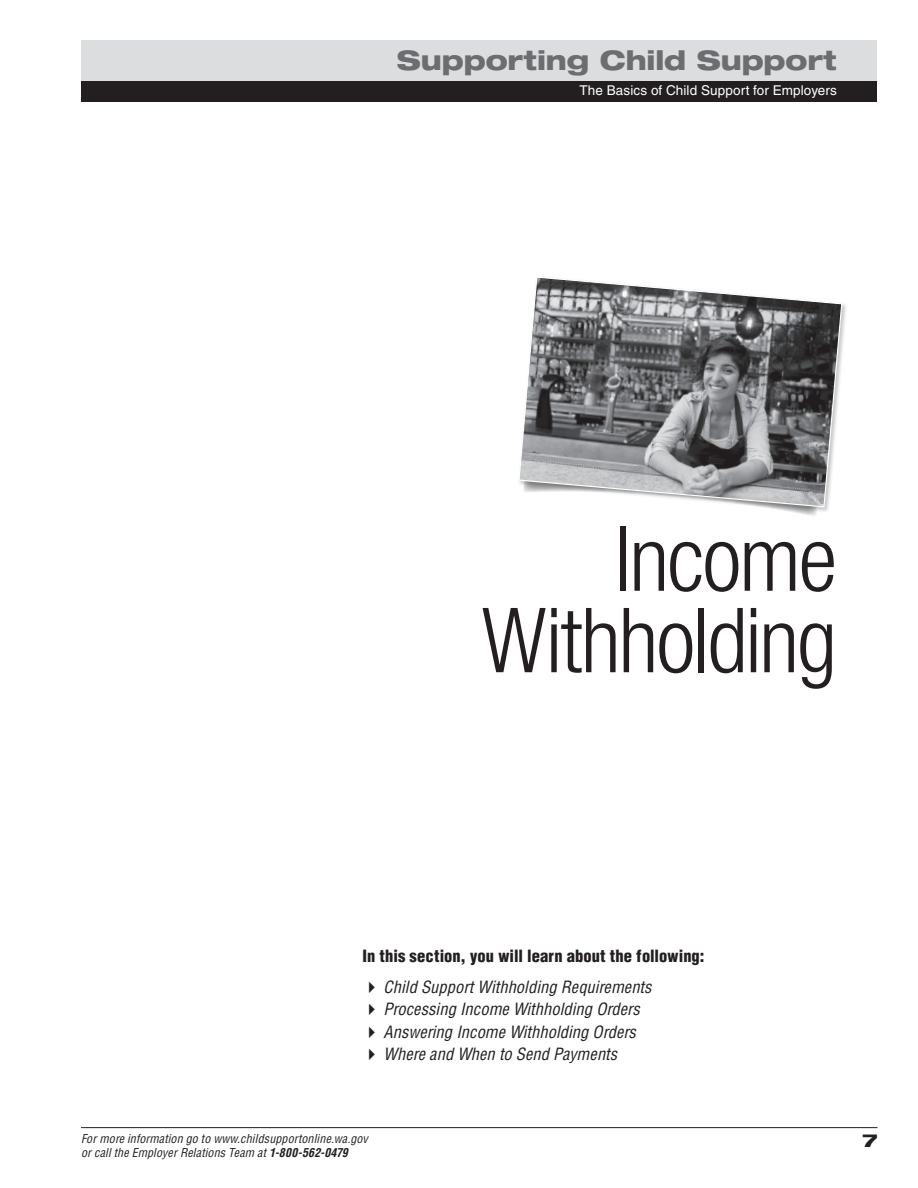
<style>
.page{position:relative;width:918px;height:1188px;background:#fff}
.page>*{position:absolute;margin:0;border:0;box-sizing:border-box;transform-origin:0 0}
.t1{font:300 condensed 90px "Helvetica Neue LT Std";letter-spacing:-.02em;color:#231f20}
.t2{font:800 expanded 27px "Helvetica Neue LT Std";color:#6c6d70}
.t3{font:800 expanded 18px "Helvetica Neue LT Std";color:#231f20}
.Did_you_know{font:italic condensed 16.5px "Helvetica LT Std";letter-spacing:.005em;color:#231f20}
.Did_you_know-2{font:900 condensed 16.5px "Helvetica LT Std";letter-spacing:.005em;color:#231f20}
.t4{font:13.5px "Helvetica LT Std";letter-spacing:.01em;color:#fff}
.t5{font:italic condensed 12px/14.4px "Helvetica LT Std";letter-spacing:.01em;color:#231f20}
.s1{font-weight:700}
</style>
<div class="page">
<div style="left:517px;top:275px;width:331px;height:238px;background:#231f20;opacity:.25"></div>
<svg style="left:518px;top:276px;width:325px;height:232px;background:#8c8d8f"></svg>
<hr style="left:81px;top:1127px;width:797px;height:1px;background:#231f20">
<div style="left:81px;top:40px;width:796px;height:48px;background:#dcdddf"></div>
<div style="left:81px;top:81px;width:796px;height:20px;background:#231f20"></div>
<p class="t2" style="left:397px;top:43px;width:442px">Supporting Child Support</p>
<p class="t4" style="left:580px;top:82px;width:259px">The Basics of Child Support for Employers</p>
<p class="t1" style="left:614px;top:507px;width:224px">Income</p>
<p class="t1" style="left:482px;top:589px;width:357px">Withholding</p>
<p class="Did_you_know-2" style="left:363px;top:945px;width:343px">In this section, you will learn about the following:</p>
<p class="Did_you_know" style="left:363px;top:977px;width:290px">✔ Child Support Withholding Requirements</p>
<p class="Did_you_know" style="left:363px;top:999px;width:279px">✔ Processing Income Withholding Orders</p>
<p class="Did_you_know" style="left:363px;top:1022px;width:275px">✔ Answering Income Withholding Orders</p>
<p class="Did_you_know" style="left:363px;top:1044px;width:256px">✔ Where and When to Send Payments</p>
<p class="t5" style="left:81px;top:1131px;width:288px">For more information go to www.childsupportonline.wa.gov or call the Employer Relations Team at <span class="s1">1-800-562-0479</span></p>
<p class="t3" style="left:863px;top:1129px;width:16px">7</p>
</div>
